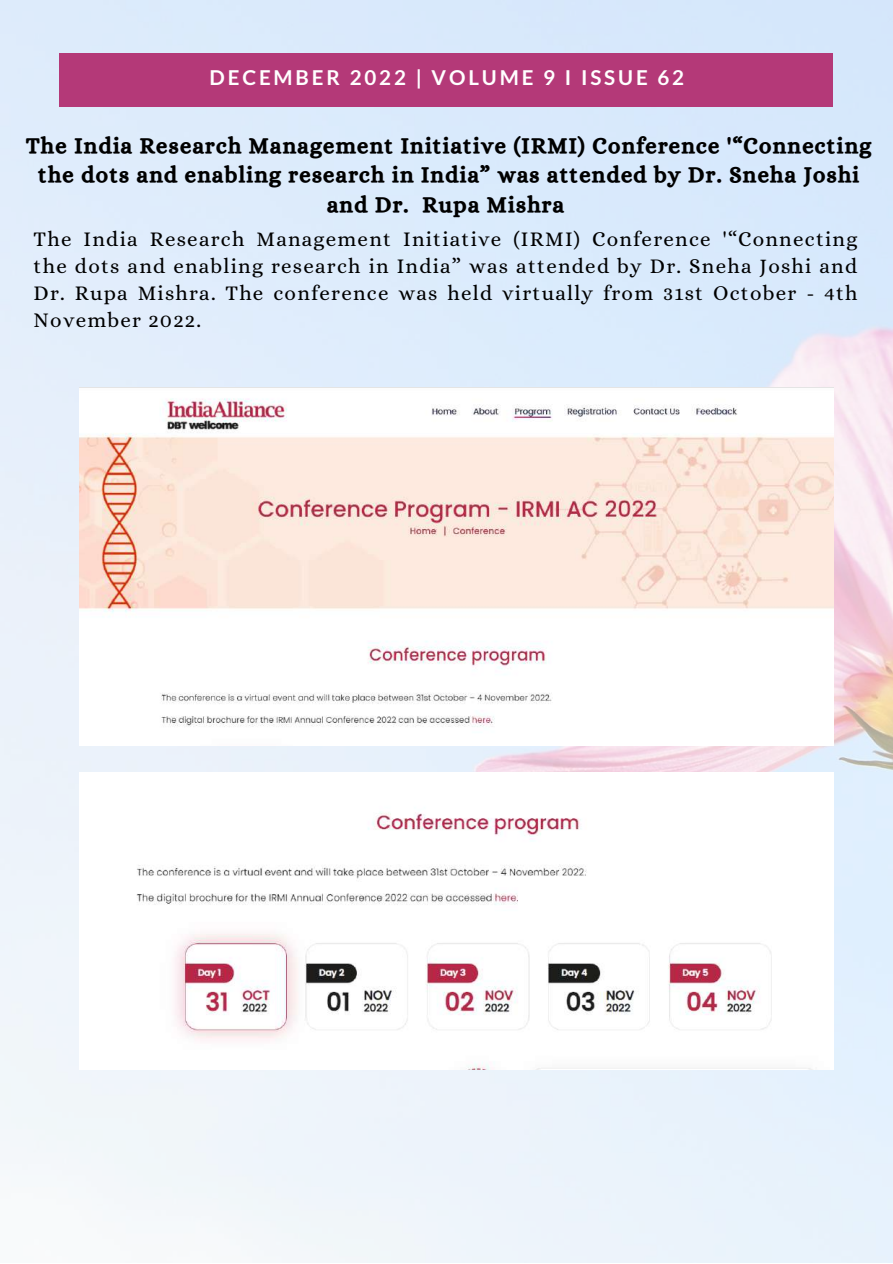
<style>
.page{position:relative;width:893px;height:1264px;background:#fff}
.page>*{position:absolute;margin:0;border:0;box-sizing:border-box;transform-origin:0 0}
.t1{font:22.5px/29.2px "CA Generated";letter-spacing:.06em;color:#000;text-align:center}
.t2{font:21px/27px "Alice";letter-spacing:.06em;color:#000;text-align:justify}
.t3{font:700 20.55px "Lato";letter-spacing:.14em;color:#fff}
</style>
<div class="page">
<img style="left:0;top:0;width:892px;height:1262px">
<div style="left:59px;top:54px;width:774px;height:53px;background:#b43978"></div>
<img style="left:79px;top:387px;width:754px;height:358px">
<img style="left:79px;top:772px;width:754px;height:297px">
<p class="t3" style="left:209px;top:65px;width:476px">DECEMBER 2022 | VOLUME 9 I ISSUE 62</p>
<p class="t1" style="left:26px;top:131px;width:846px">The India Research Management Initiative (IRMI) Conference '“Connecting the dots and enabling research in India” was attended by Dr. Sneha Joshi and Dr. Rupa Mishra</p>
<p class="t2" style="left:34px;top:225px;width:825px">The India Research Management Initiative (IRMI) Conference '“Connecting the dots and enabling research in India” was attended by Dr. Sneha Joshi and Dr. Rupa Mishra. The conference was held virtually from 31st October - 4th November 2022.</p>
</div>
